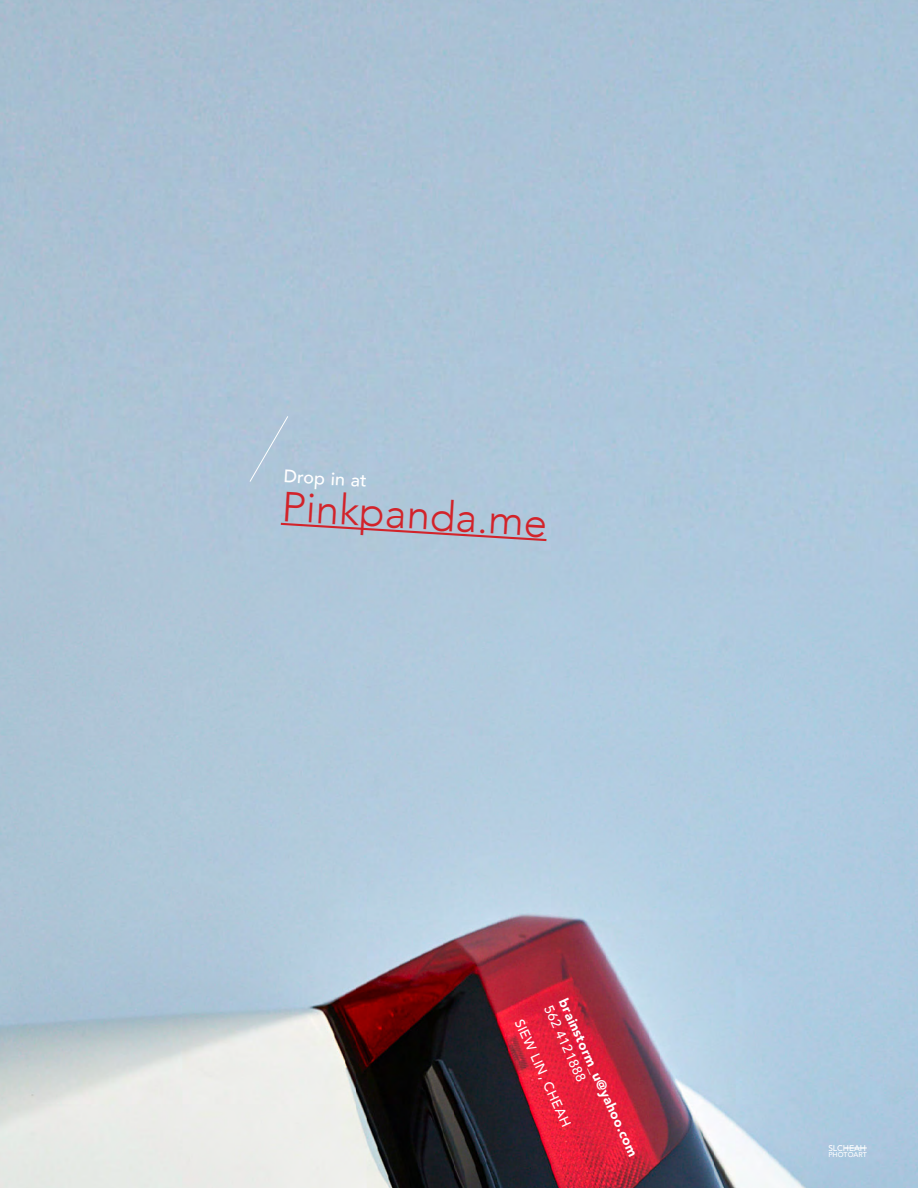
<style>
.page{position:relative;width:918px;height:1188px;background:#fff}
.page>*{position:absolute;margin:0;border:0;box-sizing:border-box;transform-origin:0 0}
.t1{font:300 42px "Avenir";color:#d2232a}
.t2{font:500 18px "Avenir";color:#fff}
.t3{font:500 13.5px "Avenir";color:#fff}
.t4{font:900 13.5px "Avenir";color:#fff}
.t5{font:500 8.4px "Avenir";letter-spacing:-.01em;color:#fff}
.t6{font:500 7.05px "Avenir";color:#fff}
</style>
<div class="page">
<img style="left:0;top:0;width:918px;height:1188px">
<svg style="left:844px;top:1148px;width:23px;height:1px"></svg>
<div style="left:249px;top:416px;width:40px;height:66px;background:#aec5d8"></div>
<svg style="left:279px;top:522px;width:270px;height:20px;background:#b2b5c7"></svg>
<h2 class="t2" style="left:285px;top:460px;width:85px;rotate:4deg">Drop in at</h2>
<h1 class="t1" style="left:284px;top:480px;width:268px;rotate:4deg">Pinkpanda.me</h1>
<p class="t4" style="left:574px;top:994px;width:173px;rotate:66deg">brainstorm_u@yahoo.com</p>
<p class="t3" style="left:559px;top:1001px;width:84px;rotate:66deg">562 4121888</p>
<p class="t3" style="left:530px;top:1015px;width:119px;rotate:66deg">SIEW LIN, CHEAH</p>
<p class="t5" style="left:828px;top:1141px;width:39px">SLCHEAH</p>
<p class="t6" style="left:828px;top:1148px;width:40px">PHOTOART</p>
</div>
